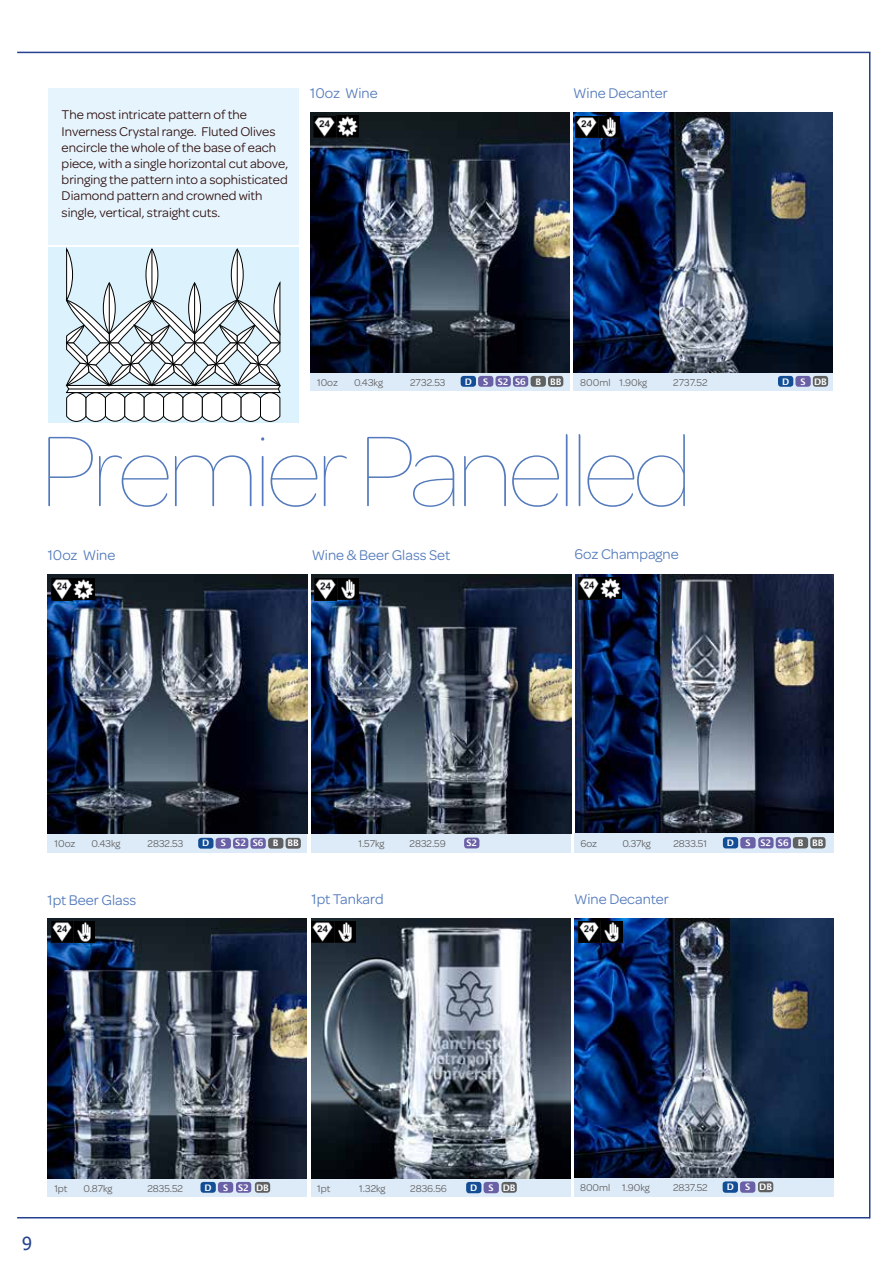
<style>
.page{position:relative;width:893px;height:1263px;background:#fff}
.page>*{position:absolute;margin:0;border:0;box-sizing:border-box;transform-origin:0 0}
.t1{font:100 106.95px "Omnes";letter-spacing:-.05em;color:#537abc}
.t2{font:18px "Tahoma";color:#25408f}
.t3{font:15px "Omnes";color:#537abc}
.t4{font:13.5px/16.2px "Omnes";color:#2f1010}
.t5{font:10.5px "Omnes";color:#616061}
.t6{font:600 9px "Lucida Sans";color:#fff}
</style>
<div class="page">
<hr style="left:17px;top:1217px;width:853px;height:1px;background:#25408f">
<hr style="left:869px;top:53px;width:1px;height:1165px;background:#25408f">
<hr style="left:17px;top:52px;width:853px;height:1px;background:#25408f">
<div style="left:573px;top:372px;width:260px;height:19px;background:#ddebf8"></div>
<img style="left:573px;top:113px;width:260px;height:259px">
<div style="left:778px;top:376px;width:15px;height:11px;background:#124d95;border-radius:3px"></div>
<div style="left:795px;top:376px;width:16px;height:11px;background:#6960a5;border-radius:3px"></div>
<img style="left:576px;top:116px;width:43px;height:22px">
<div style="left:813px;top:376px;width:15px;height:11px;background:#5f6062;border-radius:3px"></div>
<div style="left:312px;top:834px;width:259px;height:18px;background:#ddebf8"></div>
<div style="left:574px;top:833px;width:260px;height:19px;background:#ddebf8"></div>
<img style="left:312px;top:574px;width:259px;height:260px">
<div style="left:723px;top:837px;width:15px;height:11px;background:#124d95;border-radius:3px"></div>
<div style="left:740px;top:837px;width:16px;height:11px;background:#6960a5;border-radius:3px"></div>
<div style="left:464px;top:838px;width:15px;height:10px;background:#6960a5;border-radius:3px"></div>
<div style="left:793px;top:837px;width:15px;height:11px;background:#5f6062;border-radius:3px"></div>
<div style="left:810px;top:837px;width:16px;height:11px;background:#5f6062;border-radius:3px"></div>
<img style="left:575px;top:574px;width:259px;height:259px">
<img style="left:315px;top:578px;width:43px;height:22px">
<img style="left:578px;top:577px;width:43px;height:22px">
<div style="left:48px;top:834px;width:259px;height:18px;background:#ddebf8"></div>
<img style="left:48px;top:574px;width:259px;height:260px">
<img style="left:51px;top:578px;width:44px;height:22px">
<div style="left:198px;top:838px;width:15px;height:11px;background:#124d95;border-radius:3px"></div>
<div style="left:216px;top:838px;width:15px;height:11px;background:#6960a5;border-radius:3px"></div>
<div style="left:233px;top:838px;width:15px;height:11px;background:#6960a5;border-radius:3px"></div>
<div style="left:250px;top:838px;width:16px;height:11px;background:#6960a5;border-radius:3px"></div>
<div style="left:268px;top:838px;width:15px;height:11px;background:#5f6062;border-radius:3px"></div>
<div style="left:286px;top:838px;width:15px;height:11px;background:#5f6062;border-radius:3px"></div>
<div style="left:758px;top:837px;width:16px;height:11px;background:#6960a5;border-radius:3px"></div>
<div style="left:776px;top:837px;width:15px;height:11px;background:#6960a5;border-radius:3px"></div>
<div style="left:311px;top:1178px;width:260px;height:18px;background:#ddebf8"></div>
<div style="left:574px;top:1177px;width:260px;height:20px;background:#ddebf8"></div>
<img style="left:311px;top:919px;width:260px;height:259px">
<div style="left:723px;top:1181px;width:15px;height:12px;background:#124d95;border-radius:3px"></div>
<div style="left:740px;top:1181px;width:15px;height:12px;background:#6960a5;border-radius:3px"></div>
<img style="left:575px;top:919px;width:259px;height:258px">
<div style="left:47px;top:1178px;width:260px;height:19px;background:#ddebf8"></div>
<img style="left:47px;top:919px;width:260px;height:259px">
<div style="left:236px;top:1182px;width:15px;height:11px;background:#6960a5;border-radius:3px"></div>
<div style="left:255px;top:1182px;width:15px;height:11px;background:#5f6062;border-radius:3px"></div>
<img style="left:51px;top:921px;width:44px;height:22px">
<img style="left:311px;top:921px;width:44px;height:22px">
<img style="left:578px;top:921px;width:44px;height:22px">
<div style="left:758px;top:1181px;width:15px;height:11px;background:#5f6062;border-radius:3px"></div>
<div style="left:466px;top:1182px;width:15px;height:11px;background:#124d95;border-radius:3px"></div>
<div style="left:484px;top:1182px;width:15px;height:11px;background:#6960a5;border-radius:3px"></div>
<div style="left:501px;top:1182px;width:16px;height:11px;background:#5f6062;border-radius:3px"></div>
<div style="left:200px;top:1182px;width:16px;height:11px;background:#124d95;border-radius:3px"></div>
<div style="left:218px;top:1182px;width:15px;height:11px;background:#6960a5;border-radius:3px"></div>
<div style="left:310px;top:372px;width:260px;height:19px;background:#ddebf8"></div>
<img style="left:310px;top:113px;width:260px;height:259px">
<img style="left:314px;top:116px;width:44px;height:22px">
<div style="left:461px;top:376px;width:15px;height:11px;background:#124d95;border-radius:3px"></div>
<div style="left:478px;top:376px;width:15px;height:11px;background:#6960a5;border-radius:3px"></div>
<div style="left:495px;top:376px;width:16px;height:11px;background:#6960a5;border-radius:3px"></div>
<div style="left:513px;top:376px;width:15px;height:11px;background:#6960a5;border-radius:3px"></div>
<div style="left:531px;top:376px;width:15px;height:11px;background:#5f6062;border-radius:3px"></div>
<div style="left:548px;top:376px;width:15px;height:11px;background:#5f6062;border-radius:3px"></div>
<div style="left:48px;top:247px;width:250px;height:176px;background:#dcf2fd"></div>
<svg style="left:66px;top:247px;width:215px;height:175px"></svg>
<svg style="left:103px;top:283px;width:12px;height:51px"></svg>
<div style="left:103px;top:283px;width:12px;height:51px;border:1px solid #000;border-radius:50%"></div>
<hr style="left:109px;top:283px;width:1px;height:51px;background:#000">
<div style="left:49px;top:88px;width:250px;height:156px;background:#e6f5fd"></div>
<p class="t4" style="left:62px;top:106px;width:228px">The most intricate pattern of the Inverness Crystal range. Fluted Olives encircle the whole of the base of each piece, with a single horizontal cut above, bringing the pattern into a sophisticated Diamond pattern and crowned with single, vertical, straight cuts.</p>
<p class="t3" style="left:310px;top:83px;width:69px">10oz Wine</p>
<p class="t3" style="left:573px;top:83px;width:96px">Wine Decanter</p>
<p class="t5" style="left:317px;top:375px;width:22px">10oz</p>
<p class="t5" style="left:354px;top:375px;width:30px">0.43kg</p>
<p class="t5" style="left:410px;top:375px;width:37px">2732.53</p>
<p class="t6" style="left:465px;top:376px;width:9px">D</p>
<p class="t6" style="left:483px;top:376px;width:7px">S</p>
<p class="t6" style="left:498px;top:376px;width:12px">2S</p>
<p class="t6" style="left:515px;top:376px;width:12px">6S</p>
<p class="t6" style="left:535px;top:376px;width:7px">B</p>
<p class="t6" style="left:550px;top:376px;width:13px">BB</p>
<p class="t5" style="left:580px;top:375px;width:32px">800ml</p>
<p class="t5" style="left:619px;top:375px;width:29px">1.90kg</p>
<p class="t5" style="left:673px;top:375px;width:36px">2737.52</p>
<h1 class="t1" style="left:40px;top:404px;width:654px">PremierPanelled</h1>
<p class="t3" style="left:48px;top:545px;width:69px">10oz Wine</p>
<p class="t3" style="left:312px;top:545px;width:140px">Wine &amp; Beer Glass Set</p>
<p class="t3" style="left:574px;top:544px;width:106px">6oz Champagne</p>
<p class="t6" style="left:782px;top:376px;width:9px">D</p>
<p class="t6" style="left:800px;top:376px;width:7px">S</p>
<p class="t6" style="left:814px;top:376px;width:14px">DB</p>
<p class="t5" style="left:55px;top:837px;width:22px">10oz</p>
<p class="t5" style="left:92px;top:837px;width:30px">0.43kg</p>
<p class="t5" style="left:148px;top:837px;width:37px">2832.53</p>
<p class="t6" style="left:202px;top:838px;width:9px">D</p>
<p class="t6" style="left:221px;top:838px;width:7px">S</p>
<p class="t6" style="left:235px;top:838px;width:12px">2S</p>
<p class="t6" style="left:253px;top:838px;width:12px">6S</p>
<p class="t6" style="left:273px;top:838px;width:7px">B</p>
<p class="t6" style="left:288px;top:838px;width:13px">BB</p>
<p class="t5" style="left:358px;top:837px;width:28px">1.57kg</p>
<p class="t5" style="left:410px;top:837px;width:38px">2832.59</p>
<p class="t6" style="left:466px;top:838px;width:12px">2S</p>
<p class="t5" style="left:580px;top:836px;width:18px">6oz</p>
<p class="t5" style="left:622px;top:836px;width:30px">0.37kg</p>
<p class="t5" style="left:673px;top:836px;width:35px">2833.51</p>
<p class="t6" style="left:727px;top:837px;width:9px">D</p>
<p class="t6" style="left:745px;top:837px;width:7px">S</p>
<p class="t6" style="left:760px;top:837px;width:12px">2S</p>
<p class="t6" style="left:778px;top:837px;width:12px">6S</p>
<p class="t6" style="left:798px;top:837px;width:7px">B</p>
<p class="t6" style="left:812px;top:837px;width:13px">BB</p>
<p class="t3" style="left:47px;top:889px;width:90px">1pt Beer Glass</p>
<p class="t3" style="left:311px;top:889px;width:74px">1pt Tankard</p>
<p class="t3" style="left:574px;top:888px;width:96px">Wine Decanter</p>
<h2 class="t2" style="left:22px;top:1232px;width:11px">9</h2>
<p class="t5" style="left:54px;top:1181px;width:15px">1pt</p>
<p class="t5" style="left:84px;top:1181px;width:30px">0.87kg</p>
<p class="t5" style="left:147px;top:1181px;width:37px">2835.52</p>
<p class="t6" style="left:205px;top:1182px;width:9px">D</p>
<p class="t6" style="left:223px;top:1182px;width:7px">S</p>
<p class="t6" style="left:238px;top:1182px;width:12px">2S</p>
<p class="t6" style="left:256px;top:1182px;width:14px">DB</p>
<p class="t5" style="left:317px;top:1181px;width:15px">1pt</p>
<p class="t5" style="left:359px;top:1181px;width:28px">1.32kg</p>
<p class="t5" style="left:410px;top:1181px;width:38px">2836.56</p>
<p class="t6" style="left:470px;top:1182px;width:9px">D</p>
<p class="t6" style="left:489px;top:1182px;width:7px">S</p>
<p class="t6" style="left:503px;top:1182px;width:14px">DB</p>
<p class="t5" style="left:580px;top:1180px;width:32px">800ml</p>
<p class="t5" style="left:622px;top:1180px;width:29px">1.90kg</p>
<p class="t5" style="left:673px;top:1180px;width:36px">2837.52</p>
<p class="t6" style="left:727px;top:1182px;width:9px">D</p>
<p class="t6" style="left:745px;top:1182px;width:7px">S</p>
<p class="t6" style="left:759px;top:1182px;width:14px">DB</p>
</div>
